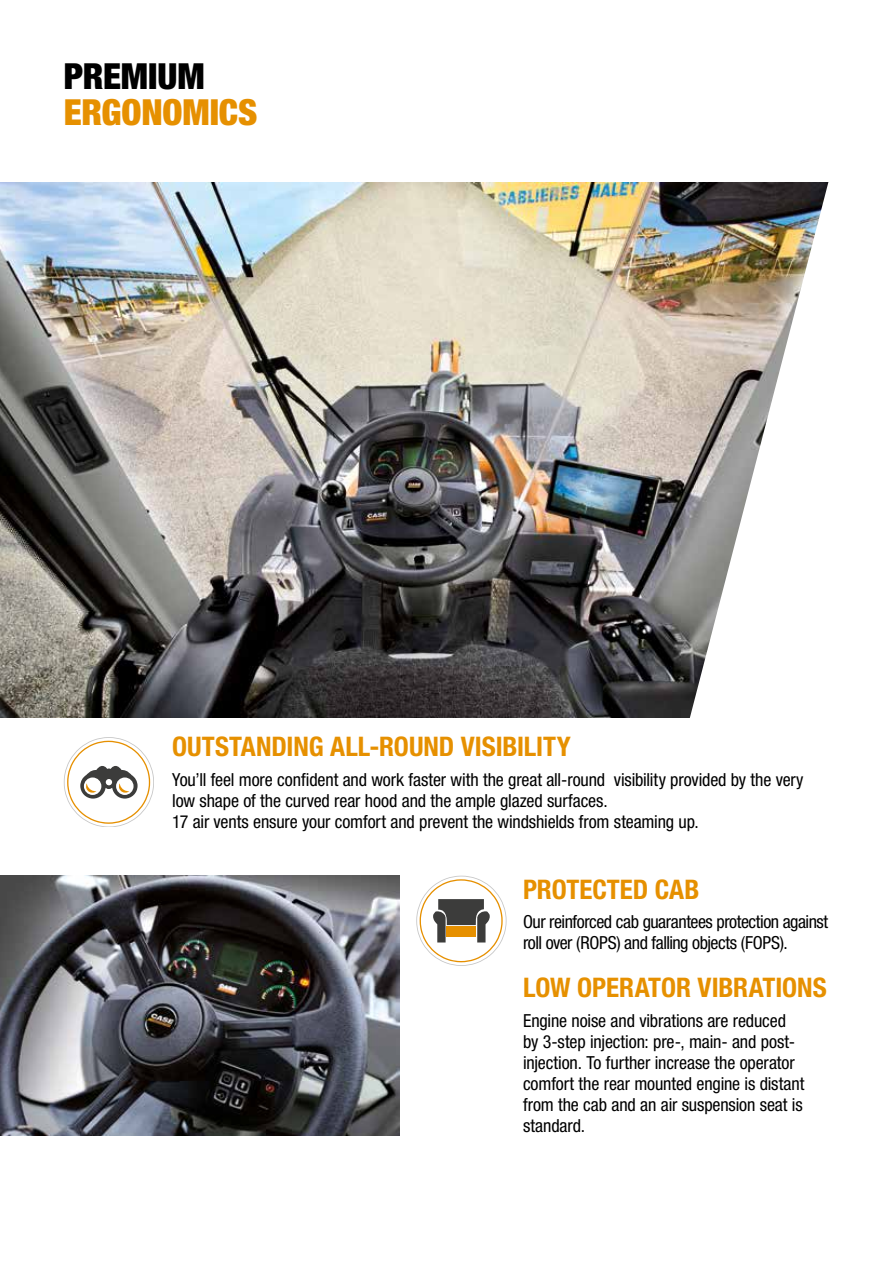
<style>
.page{position:relative;width:893px;height:1263px;background:#fff}
.page>*{position:absolute;margin:0;border:0;box-sizing:border-box;transform-origin:0 0}
.t1{font:900 condensed 36px "Helvetica Neue LT Std";letter-spacing:-.005em;color:#e69000}
.t2{font:900 condensed 36px "Helvetica Neue LT Std";color:#000}
.t3{font:700 condensed 27px "Helvetica Neue LT Std";color:#e69000}
.t4{font:condensed 18px/21px "Helvetica Neue LT Std";letter-spacing:-.01em;color:#000}
</style>
<div class="page">
<img style="left:0;top:183px;width:546px;height:534px">
<img style="left:0;top:876px;width:400px;height:259px">
<svg style="left:64px;top:737px;width:90px;height:89px"></svg>
<svg style="left:417px;top:876px;width:90px;height:89px"></svg>
<img style="left:546px;top:182px;width:283px;height:536px">
<h1 class="t2" style="left:64px;top:54px;width:143px">PREMIUM</h1>
<h1 class="t1" style="left:64px;top:90px;width:195px">ERGONOMICS</h1>
<h2 class="t3" style="left:172px;top:730px;width:400px">OUTSTANDING ALL-ROUND VISIBILITY</h2>
<p class="t4" style="left:172px;top:769px;width:633px">You’ll feel more confident and work faster with the great all-round visibility provided by the very low shape of the curved rear hood and the ample glazed surfaces.<br>17 air vents ensure your comfort and prevent the windshields from steaming up.</p>
<h2 class="t3" style="left:523px;top:873px;width:178px">PROTECTED CAB</h2>
<p class="t4" style="left:523px;top:911px;width:307px">Our reinforced cab guarantees protection against roll over (ROPS) and falling objects (FOPS).</p>
<h2 class="t3" style="left:523px;top:971px;width:305px">LOW OPERATOR VIBRATIONS</h2>
<p class="t4" style="left:523px;top:1010px;width:283px">Engine noise and vibrations are reduced by 3-step injection: pre-, main- and post&shy;injection. To further increase the operator comfort the rear mounted engine is distant from the cab and an air suspension seat is standard.</p>
</div>
